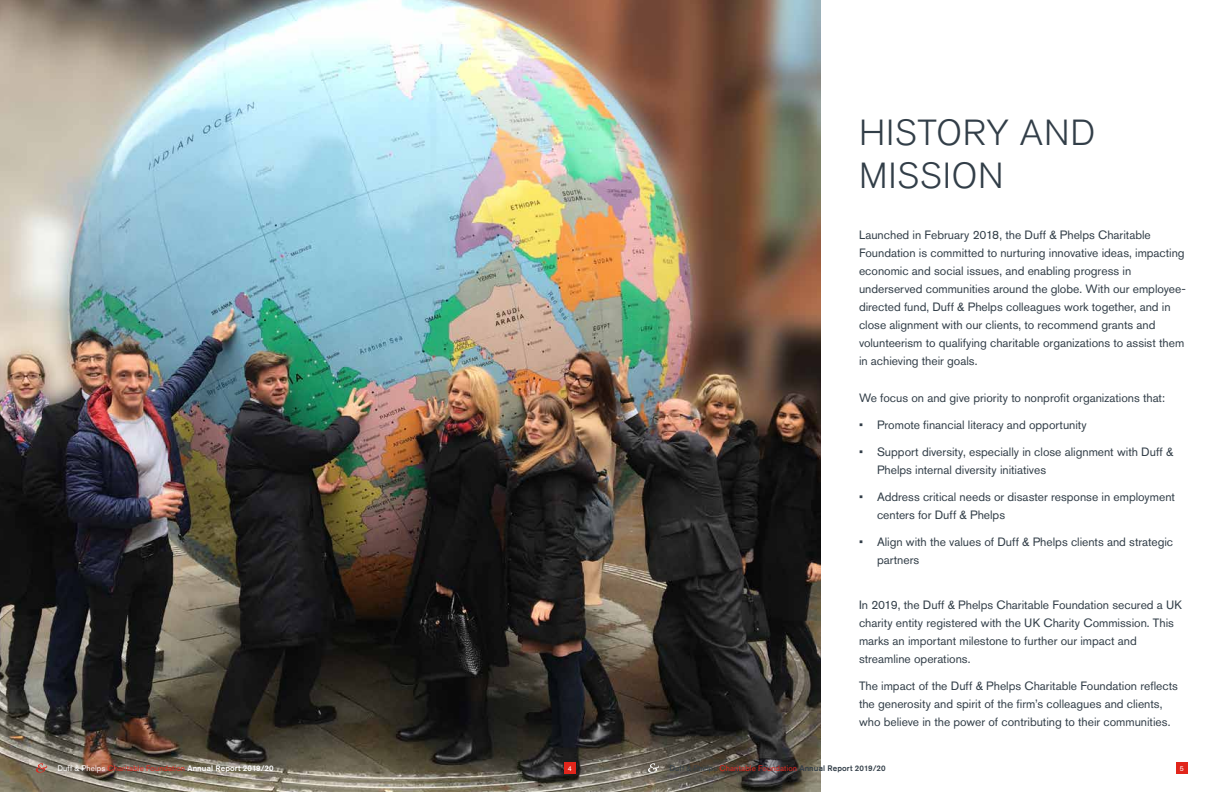
<style>
.page{position:relative;width:1224px;height:792px;background:#fff}
.page>*{position:absolute;margin:0;border:0;box-sizing:border-box;transform-origin:0 0}
.t1{font:300 36px/43.2px "Akzidenz Grotesk BQ";letter-spacing:.02em;color:#323e48}
.t2{font:12px/18px "Akzidenz Grotesk BQ";color:#323e48}
.t3{font:8px "Akzidenz Grotesk BQ";letter-spacing:.015em;color:#e1251b}
.t4{font:7px "Akzidenz Grotesk BQ";color:#fff}
.s1{color:#323e48}
.s2{font-weight:500;color:#323e48}
.s3{color:#fff}
.s4{font-weight:500;color:#fff}
</style>
<div class="page">
<div style="left:1176px;top:762px;width:12px;height:12px;background:#e1251b"></div>
<img style="left:0;top:0;width:820px;height:792px">
<svg style="left:36px;top:763px;width:11px;height:10px"></svg>
<div style="left:564px;top:762px;width:12px;height:12px;background:#e1251b"></div>
<svg style="left:648px;top:763px;width:11px;height:10px"></svg>
<h1 class="t1" style="left:859px;top:111px;width:238px">HISTORY AND<br>MISSION</h1>
<p class="t2" style="left:859px;top:226px;width:328px">Launched in February 2018, the Duff &amp; Phelps Charitable Foundation is committed to nurturing innovative ideas, impacting economic and social issues, and enabling progress in underserved communities around the globe. With our employee&shy;directed fund, Duff &amp; Phelps colleagues work together, and in close alignment with our clients, to recommend grants and volunteerism to qualifying charitable organizations to assist them in achieving their goals.</p>
<p class="t2" style="left:859px;top:388px;width:308px">We focus on and give priority to nonprofit organizations that:</p>
<p class="t2" style="left:859px;top:415px;width:229px">• Promote financial literacy and opportunity</p>
<p class="t2" style="left:877px;top:442px;width:298px;text-indent:-18px">• Support diversity, especially in close alignment with Duff &amp;<br>Phelps internal diversity initiatives</p>
<p class="t2" style="left:877px;top:487px;width:300px;text-indent:-18px">• Address critical needs or disaster response in employment centers for Duff &amp; Phelps</p>
<p class="t2" style="left:877px;top:532px;width:298px;text-indent:-18px">• Align with the values of Duff &amp; Phelps clients and strategic partners</p>
<p class="t2" style="left:859px;top:595px;width:325px">In 2019, the Duff &amp; Phelps Charitable Foundation secured a UK charity entity registered with the UK Charity Commission. This marks an important milestone to further our impact and streamline operations.</p>
<p class="t2" style="left:859px;top:676px;width:320px">The impact of the Duff &amp; Phelps Charitable Foundation reflects the generosity and spirit of the firm’s colleagues and clients, who believe in the power of contributing to their communities.</p>
<p class="t3" style="left:669px;top:763px;width:218px"><span class="s1">Duff &amp; Phelps</span> Charitable Foundation <span class="s2">Annual Report 2019/20</span></p>
<p class="t3" style="left:57px;top:763px;width:218px"><span class="s3">Duff &amp; Phelps</span> Charitable Foundation <span class="s4">Annual Report 2019/20</span></p>
<p class="t4" style="left:568px;top:764px;width:6px">4</p>
<p class="t4" style="left:1180px;top:764px;width:6px">5</p>
</div>
